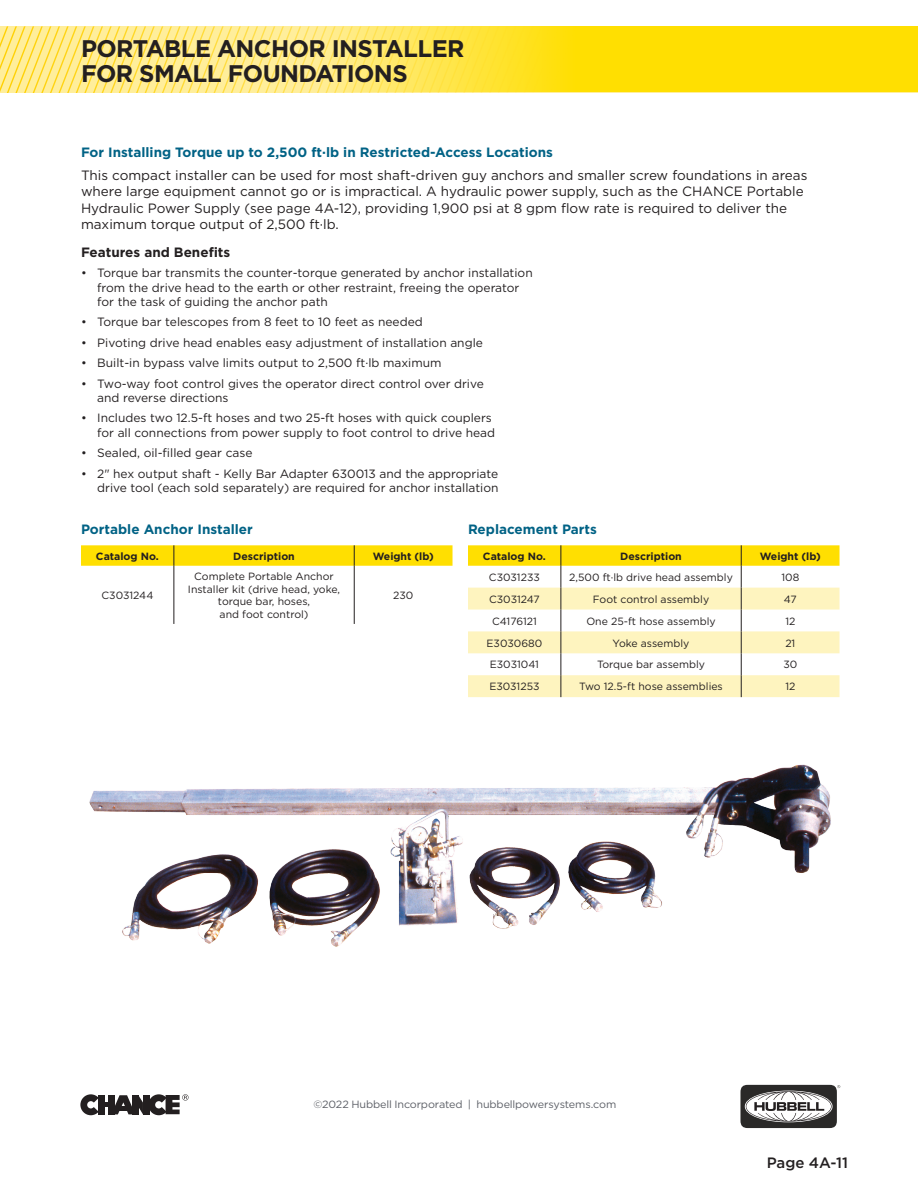
<style>
.page{position:relative;width:918px;height:1188px;background:#fff}
.page>*{position:absolute;margin:0;border:0;box-sizing:border-box;transform-origin:0 0}
.t1{font:700 24px "Gotham";letter-spacing:-.025em;color:#231f20}
.t2{font:500 15px "Gotham";color:#231f20}
.t3{font:13.5px/16.5px "Gotham";color:#231f20}
.t4{font:700 13.5px "Gotham";color:#006285}
.t5{font:700 13.5px "Gotham";color:#231f20}
.t6{font:12px/14.4px "Gotham";color:#231f20}
.t7{font:10.5px/12.6px "Gotham";color:#231f20;text-align:center}
.t8{font:700 10.5px "Gotham";color:#231f20}
.t9{font:10.5px "Gotham";letter-spacing:-.015em;color:#5d6067}
</style>
<div class="page">
<div style="left:310px;top:26px;width:608px;height:66px;background:#ffdf01"></div>
<svg style="left:0;top:26px;width:577px;height:67px;background:#ffe76c"></svg>
<div style="left:740px;top:1085px;width:97px;height:43px;background:#2a2928;border-radius:7px"></div>
<svg style="left:746px;top:1085px;width:94px;height:37px"></svg>
<svg style="left:80px;top:1094px;width:109px;height:21px"></svg>
<img style="left:89px;top:764px;width:742px;height:183px">
<hr style="left:174px;top:566px;width:1px;height:58px;background:#231f20">
<svg style="left:81px;top:545px;width:372px;height:21px;background:#fdde08"></svg>
<hr style="left:354px;top:566px;width:1px;height:58px;background:#231f20">
<svg style="left:468px;top:545px;width:372px;height:152px"></svg>
<p class="t1" style="left:81px;top:32px;width:385px">PORTABLE ANCHOR INSTALLER</p>
<p class="t1" style="left:81px;top:58px;width:328px">FOR SMALL FOUNDATIONS</p>
<p class="t4" style="left:81px;top:143px;width:473px">For Installing Torque up to 2,500 ft∙lb in Restricted-Access Locations</p>
<p class="t3" style="left:81px;top:167px;width:728px">This compact installer can be used for most shaft-driven guy anchors and smaller screw foundations in areas where large equipment cannot go or is impractical. A hydraulic power supply, such as the CHANCE Portable Hydraulic Power Supply (see page 4A-12), providing 1,900 psi at 8 gpm flow rate is required to deliver the maximum torque output of 2,500 ft∙lb.</p>
<p class="t5" style="left:81px;top:243px;width:151px">Features and Benefits</p>
<p class="t6" style="left:97px;top:266px;width:437px;text-indent:-16px">• Torque bar transmits the counter-torque generated by anchor installation from the drive head to the earth or other restraint, freeing the operator for the task of guiding the anchor path</p>
<p class="t6" style="left:81px;top:315px;width:343px">• Torque bar telescopes from 8 feet to 10 feet as needed</p>
<p class="t6" style="left:81px;top:335px;width:403px">• Pivoting drive head enables easy adjustment of installation angle</p>
<p class="t6" style="left:81px;top:356px;width:362px">• Built-in bypass valve limits output to 2,500 ft∙lb maximum</p>
<p class="t6" style="left:97px;top:376px;width:388px;text-indent:-16px">• Two-way foot control gives the operator direct control over drive and reverse directions</p>
<p class="t6" style="left:81px;top:411px;width:416px;text-align:right">• Includes two 12.5-ft hoses and two 25-ft hoses with quick couplers for all connections from power supply to foot control to drive head</p>
<p class="t6" style="left:81px;top:446px;width:173px">• Sealed, oil-filled gear case</p>
<p class="t6" style="left:81px;top:466px;width:419px;text-align:right">• 2" hex output shaft - Kelly Bar Adapter 630013 and the appropriate drive tool (each sold separately) are required for anchor installation</p>
<p class="t4" style="left:81px;top:520px;width:173px">Portable Anchor Installer</p>
<p class="t8" style="left:96px;top:549px;width:64px">Catalog No.</p>
<p class="t8" style="left:233px;top:549px;width:63px">Description</p>
<p class="t8" style="left:373px;top:549px;width:63px">Weight (lb)</p>
<p class="t7" style="left:101px;top:589px;width:53px">C3031244</p>
<p class="t7" style="left:188px;top:570px;width:154px">Complete Portable Anchor<br>Installer kit (drive head, yoke, torque bar, hoses,<br>and foot control)</p>
<p class="t7" style="left:393px;top:589px;width:22px">230</p>
<p class="t4" style="left:468px;top:520px;width:130px">Replacement Parts</p>
<p class="t8" style="left:483px;top:549px;width:64px">Catalog No.</p>
<p class="t8" style="left:620px;top:549px;width:63px">Description</p>
<p class="t8" style="left:760px;top:549px;width:63px">Weight (lb)</p>
<p class="t7" style="left:489px;top:571px;width:52px">C3031233</p>
<p class="t7" style="left:569px;top:571px;width:165px">2,500 ft∙lb drive head assembly</p>
<p class="t7" style="left:781px;top:571px;width:19px">108</p>
<p class="t7" style="left:489px;top:593px;width:52px">C3031247</p>
<p class="t7" style="left:593px;top:593px;width:118px">Foot control assembly</p>
<p class="t7" style="left:784px;top:593px;width:14px">47</p>
<p class="t7" style="left:492px;top:614px;width:46px">C4176121</p>
<p class="t7" style="left:586px;top:614px;width:131px">One 25-ft hose assembly</p>
<p class="t7" style="left:785px;top:614px;width:12px">12</p>
<p class="t7" style="left:487px;top:636px;width:57px">E3030680</p>
<p class="t7" style="left:613px;top:636px;width:78px">Yoke assembly</p>
<p class="t7" style="left:785px;top:636px;width:12px">21</p>
<p class="t7" style="left:490px;top:658px;width:51px">E3031041</p>
<p class="t7" style="left:597px;top:658px;width:110px">Torque bar assembly</p>
<p class="t7" style="left:783px;top:658px;width:15px">30</p>
<p class="t7" style="left:489px;top:680px;width:52px">E3031253</p>
<p class="t7" style="left:579px;top:680px;width:145px">Two 12.5-ft hose assemblies</p>
<p class="t7" style="left:785px;top:680px;width:12px">12</p>
<p class="t9" style="left:313px;top:1098px;width:304px">©2022 Hubbell Incorporated | hubbellpowersystems.com</p>
<p class="t2" style="left:767px;top:1152px;width:83px">Page 4A-11</p>
</div>
